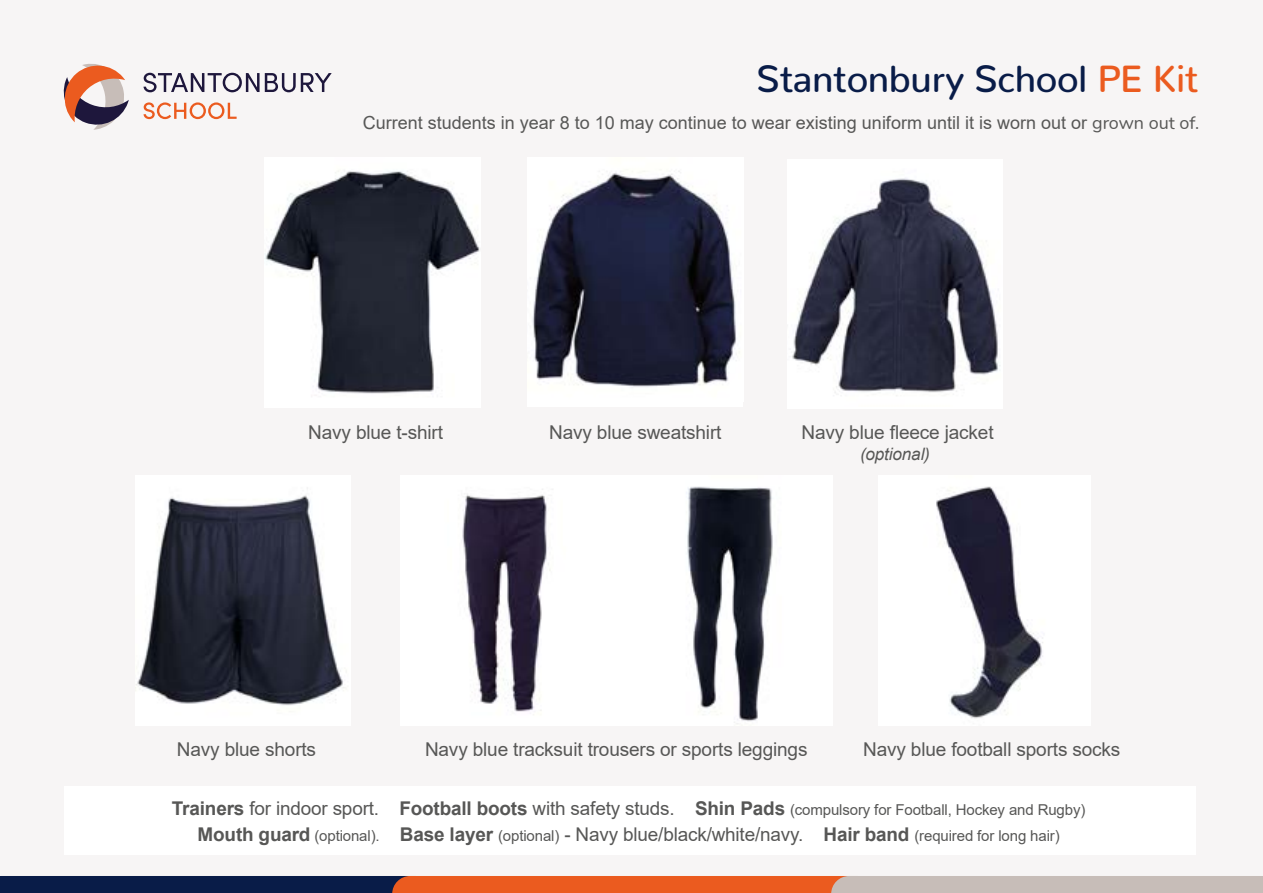
<style>
.page{position:relative;width:1263px;height:893px;background:#f7f5f5}
.page>*{position:absolute;margin:0;border:0;box-sizing:border-box;transform-origin:0 0}
.t1{font:500 37.5px "Nunito";letter-spacing:-.01em;color:#091c48}
.t2{font:19.05px "Arial";letter-spacing:-.01em;color:#575756}
.t3{font:18px "Arial";color:#575756}
.t4{font:italic 17.1px "Arial";letter-spacing:-.01em;color:#575756}
.t5{font:15px/26.1px "Arial";letter-spacing:-.01em;color:#575756;text-align:center}
.s1{color:#eb5b1f}
.s2{font-family:"Nunito"}
.s3{font-weight:700;font-size:18.9px}
.s4{font-size:18.9px}
</style>
<div class="page">
<img style="left:265px;top:171px;width:215px;height:223px">
<img style="left:462px;top:487px;width:311px;height:234px">
<img style="left:137px;top:495px;width:206px;height:210px">
<div style="left:527px;top:157px;width:216px;height:250px;background:#fff"></div>
<img style="left:532px;top:171px;width:208px;height:217px">
<div style="left:787px;top:159px;width:216px;height:250px;background:#fff"></div>
<img style="left:792px;top:178px;width:208px;height:218px">
<img style="left:936px;top:487px;width:106px;height:231px">
<svg style="left:0;top:876px;width:1263px;height:17px;background:#97685f"></svg>
<svg style="left:144px;top:73px;width:188px;height:19px"></svg>
<svg style="left:144px;top:102px;width:93px;height:17px"></svg>
<svg style="left:64px;top:64px;width:65px;height:66px"></svg>
<div style="left:64px;top:787px;width:1131px;height:68px;background:#fff"></div>
<h1 class="t1" style="left:756px;top:46px;width:444px">Stantonbury School <span class="s1">PE Kit</span></h1>
<p class="t3" style="left:363px;top:110px;width:838px">Current students in year 8 to 10 may continue to wear existing uniform until it is worn out or <span class="s2">grown out of.</span></p>
<p class="t2" style="left:308px;top:419px;width:136px">Navy blue t-shirt</p>
<p class="t2" style="left:549px;top:419px;width:174px">Navy blue sweatshirt</p>
<p class="t2" style="left:801px;top:419px;width:194px">Navy blue fleece jacket</p>
<p class="t4" style="left:860px;top:443px;width:72px">(optional)</p>
<p class="t2" style="left:177px;top:737px;width:141px">Navy blue shorts</p>
<p class="t2" style="left:425px;top:737px;width:384px">Navy blue tracksuit trousers or sports leggings</p>
<p class="t2" style="left:863px;top:737px;width:259px">Navy blue football sports socks</p>
<p class="t5" style="left:172px;top:796px;width:915px"><span class="s3">Trainers</span> <span class="s4">for indoor sport.</span> <span class="s3">Football boots</span> <span class="s4">with safety studs.</span> <span class="s3">Shin Pads</span> (compulsory for Football, Hockey and Rugby)<br><span class="s3">Mouth guard</span> (optional). <span class="s3">Base layer</span> (optional) <span class="s4">- Navy blue/black/white/navy.</span> <span class="s3">Hair band</span> (required for long hair)</p>
</div>
